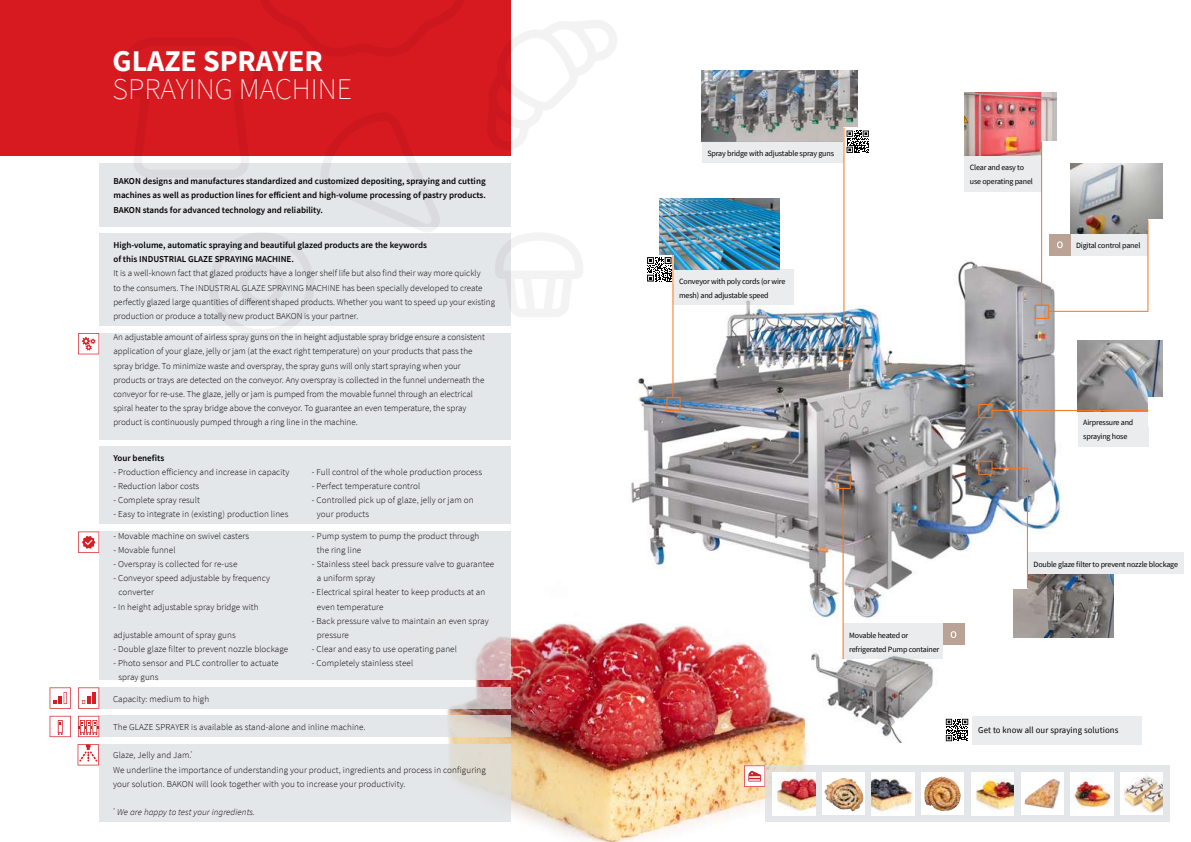
<style>
.page{position:relative;width:1191px;height:842px;background:#fff}
.page>*{position:absolute;margin:0;border:0;box-sizing:border-box;transform-origin:0 0}
.t1{font:200 30px "Source Sans Pro";color:#fff}
.t2{font:700 30px "Source Sans Pro";color:#fff}
.t3{font:300 9px/14.2px "Source Sans Pro";color:#000}
.t4{font:600 9px/14.2px "Source Sans Pro";color:#000}
.t5{font:italic 300 9px "Source Sans Pro";letter-spacing:.01em;color:#000}
.t6{font:9px "Source Sans Pro";letter-spacing:.01em;color:#000}
.t7{font:8px/14.2px "Source Sans Pro";letter-spacing:-.02em;color:#000}
</style>
<div class="page">
<div style="left:0;top:0;width:510px;height:156px;background:#d71920"></div>
<img style="left:400px;top:503px;width:408px;height:339px">
<img style="left:624px;top:261px;width:453px;height:361px">
<svg style="left:765px;top:765px;width:404px;height:57px;background:#e4e6e7"></svg>
<img style="left:772px;top:772px;width:43px;height:43px">
<svg style="left:822px;top:772px;width:43px;height:43px"></svg>
<img style="left:824px;top:778px;width:22px;height:32px">
<img style="left:872px;top:772px;width:42px;height:43px">
<svg style="left:921px;top:772px;width:43px;height:43px"></svg>
<img style="left:924px;top:776px;width:17px;height:34px">
<svg style="left:1020px;top:772px;width:43px;height:43px"></svg>
<img style="left:1024px;top:778px;width:30px;height:28px">
<img style="left:971px;top:772px;width:42px;height:43px">
<img style="left:1070px;top:772px;width:43px;height:43px">
<img style="left:1120px;top:772px;width:42px;height:43px">
<svg style="left:744px;top:765px;width:21px;height:22px"></svg>
<img style="left:659px;top:198px;width:121px;height:71px">
<img style="left:702px;top:71px;width:155px;height:71px">
<img style="left:964px;top:92px;width:92px;height:64px">
<img style="left:1077px;top:340px;width:85px;height:64px">
<img style="left:1013px;top:574px;width:100px;height:64px">
<img style="left:806px;top:650px;width:127px;height:92px">
<svg style="left:889px;top:713px;width:17px;height:17px"></svg>
<div style="left:99px;top:531px;width:411px;height:149px;background:#e4e7e9"></div>
<svg style="left:99px;top:744px;width:411px;height:78px;background:#e3e5e6"></svg>
<div style="left:99px;top:333px;width:411px;height:106px;background:#e4e7e9"></div>
<div style="left:99px;top:234px;width:411px;height:92px;background:#e4e7e9"></div>
<svg style="left:99px;top:716px;width:411px;height:21px;background:#e2e3e3"></svg>
<svg style="left:99px;top:687px;width:411px;height:22px;background:#e1e2e4"></svg>
<div style="left:673px;top:269px;width:121px;height:36px;background:#eaeced"></div>
<div style="left:702px;top:142px;width:141px;height:21px;background:#eaeced"></div>
<div style="left:964px;top:156px;width:78px;height:35px;background:#eaeced"></div>
<div style="left:1077px;top:411px;width:71px;height:35px;background:#eaeced"></div>
<div style="left:1028px;top:553px;width:155px;height:21px;background:#eaeced"></div>
<div style="left:843px;top:624px;width:100px;height:35px;background:#eaeced"></div>
<div style="left:971px;top:716px;width:170px;height:28px;background:#eaeced"></div>
<div style="left:99px;top:163px;width:411px;height:64px;background:#e4e7e9"></div>
<div style="left:99px;top:446px;width:411px;height:78px;background:#e4e7e9"></div>
<div style="left:943px;top:624px;width:21px;height:21px;background:#baa395"></div>
<svg style="left:950px;top:631px;width:6px;height:7px"></svg>
<svg style="left:121px;top:0;width:496px;height:338px"></svg>
<div style="left:645px;top:255px;width:28px;height:28px;background:#fff"></div>
<div style="left:1148px;top:397px;width:28px;height:28px;background:#fff"></div>
<svg style="left:78px;top:333px;width:21px;height:21px"></svg>
<svg style="left:78px;top:531px;width:21px;height:22px"></svg>
<svg style="left:78px;top:716px;width:21px;height:21px"></svg>
<svg style="left:50px;top:716px;width:21px;height:21px"></svg>
<svg style="left:78px;top:744px;width:21px;height:21px"></svg>
<svg style="left:78px;top:687px;width:21px;height:22px"></svg>
<svg style="left:50px;top:687px;width:21px;height:22px"></svg>
<svg style="left:647px;top:255px;width:33px;height:156px"></svg>
<svg style="left:836px;top:475px;width:14px;height:184px"></svg>
<img style="left:978px;top:461px;width:50px;height:127px">
<img style="left:837px;top:128px;width:32px;height:233px">
<svg style="left:1035px;top:142px;width:113px;height:177px"></svg>
<svg style="left:978px;top:404px;width:170px;height:14px"></svg>
<svg style="left:945px;top:719px;width:23px;height:22px"></svg>
<h1 class="t2" style="left:113px;top:41px;width:212px">GLAZE SPRAYER</h1>
<h1 class="t1" style="left:113px;top:71px;width:241px">SPRAYING MACHINE</h1>
<p class="t4" style="left:113px;top:174px;width:374px;text-align:justify">BAKON designs and manufactures standardized and customized depositing, spraying and cutting machines as well as production lines for efficient and high-volume processing of pastry products.<br>BAKON stands for advanced technology and reliability.</p>
<p class="t4" style="left:113px;top:238px;width:315px">High-volume, automatic spraying and beautiful glazed products are the keywords of this INDUSTRIAL GLAZE SPRAYING MACHINE.</p>
<p class="t3" style="left:113px;top:266px;width:383px">It is a well-known fact that glazed products have a longer shelf life but also find their way more quickly<br>to the consumers. The INDUSTRIAL GLAZE SPRAYING MACHINE has been specially developed to create perfectly glazed large quantities of different shaped products. Whether you want to speed up your existing production or produce a totally new product BAKON is your partner.</p>
<p class="t3" style="left:113px;top:330px;width:373px">An adjustable amount of airless spray guns on the in height adjustable spray bridge ensure a consistent application of your glaze, jelly or jam (at the exact right temperature) on your products that pass the spray bridge. To minimize waste and overspray, the spray guns will only start spraying when your products or trays are detected on the conveyor. Any overspray is collected in the funnel underneath the conveyor for re-use. The glaze, jelly or jam is pumped from the movable funnel through an electrical spiral heater to the spray bridge above the conveyor. To guarantee an even temperature, the spray product is continuously pumped through a ring line in the machine.</p>
<p class="t4" style="left:113px;top:450px;width:52px">Your benefits</p>
<p class="t3" style="left:113px;top:465px;width:178px">- Production efficiency and increase in capacity</p>
<p class="t3" style="left:113px;top:479px;width:87px">- Reduction labor costs</p>
<p class="t3" style="left:113px;top:493px;width:88px">- Complete spray result</p>
<p class="t3" style="left:113px;top:507px;width:176px">- Easy to integrate in (existing) production lines</p>
<p class="t3" style="left:113px;top:529px;width:137px">- Movable machine on swivel casters</p>
<p class="t3" style="left:113px;top:543px;width:64px">- Movable funnel</p>
<p class="t3" style="left:113px;top:557px;width:126px">- Overspray is collected for re-use</p>
<p class="t3" style="left:118px;top:571px;width:153px;text-indent:-5px">- Conveyor speed adjustable by frequency converter</p>
<p class="t3" style="left:113px;top:599px;width:147px">- In height adjustable spray bridge with</p>
<p class="t3" style="left:113px;top:628px;width:124px">adjustable amount of spray guns</p>
<p class="t3" style="left:113px;top:642px;width:176px">- Double glaze filter to prevent nozzle blockage</p>
<p class="t3" style="left:118px;top:656px;width:162px;text-indent:-5px">- Photo sensor and PLC controller to actuate spray guns</p>
<p class="t3" style="left:113px;top:691px;width:98px">Capacity: medium to high</p>
<p class="t3" style="left:312px;top:465px;width:172px">- Full control of the whole production process</p>
<p class="t3" style="left:312px;top:479px;width:110px">- Perfect temperature control</p>
<p class="t3" style="left:317px;top:493px;width:158px;text-indent:-5px">- Controlled pick up of glaze, jelly or jam on your products</p>
<p class="t3" style="left:317px;top:529px;width:164px;text-indent:-5px">- Pump system to pump the product through the ring line</p>
<p class="t3" style="left:317px;top:557px;width:179px;text-indent:-5px">- Stainless steel back pressure valve to guarantee a uniform spray</p>
<p class="t3" style="left:317px;top:585px;width:170px;text-indent:-5px">- Electrical spiral heater to keep products at an even temperature</p>
<p class="t3" style="left:317px;top:614px;width:173px;text-indent:-5px">- Back pressure valve to maintain an even spray pressure</p>
<p class="t3" style="left:312px;top:642px;width:146px">- Clear and easy to use operating panel</p>
<p class="t3" style="left:312px;top:656px;width:103px">- Completely stainless steel</p>
<p class="t3" style="left:113px;top:720px;width:254px">The GLAZE SPRAYER is available as stand-alone and inline machine.</p>
<p class="t3" style="left:113px;top:748px;width:374px">Glaze, Jelly and Jam.<sup>*<br></sup>We underline the importance of understanding your product, ingredients and process in configuring your solution. BAKON will look together with you to increase your productivity.</p>
<p class="t5" style="left:113px;top:806px;width:143px"><sup>*</sup> We are happy to test your ingredients.</p>
<p class="t7" style="left:707px;top:146px;width:128px">Spray bridge with adjustable spray guns</p>
<p class="t7" style="left:679px;top:274px;width:108px">Conveyor with poly cords (or wire mesh) and adjustable speed</p>
<p class="t7" style="left:969px;top:160px;width:65px">Clear and easy to use operating panel</p>
<p class="t7" style="left:1076px;top:238px;width:66px">Digital control panel</p>
<p class="t7" style="left:1083px;top:415px;width:52px">Airpressure and spraying hose</p>
<p class="t7" style="left:849px;top:628px;width:91px">Movable heated or refrigerated Pump container</p>
<p class="t7" style="left:1033px;top:557px;width:146px">Double glaze filter to prevent nozzle blockage</p>
<p class="t6" style="left:978px;top:724px;width:142px">Get to know all our spraying solutions</p>
</div>
